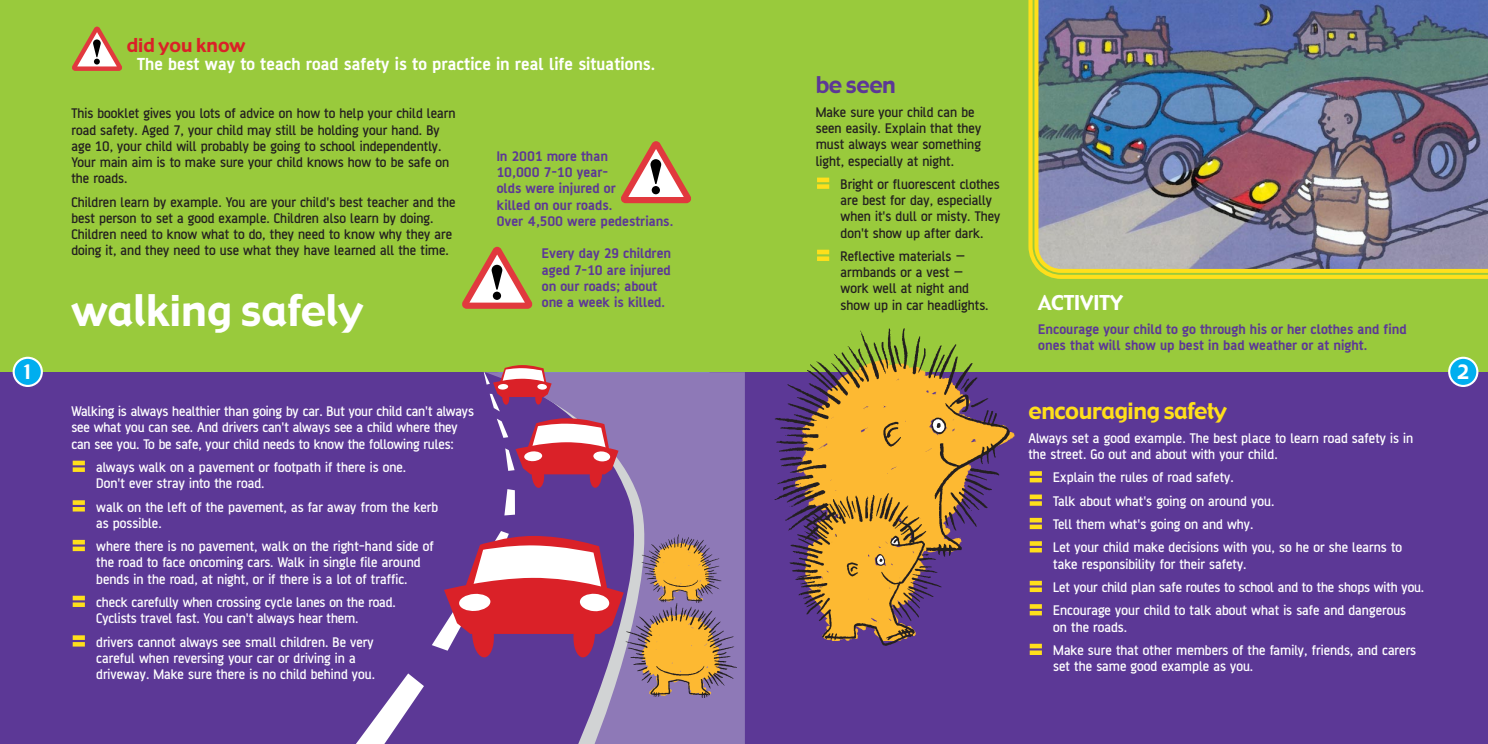
<style>
.page{position:relative;width:1488px;height:744px;background:#fff}
.page>*{position:absolute;margin:0;border:0;box-sizing:border-box;transform-origin:0 0}
.t1{font:42.5px "Gadget";color:#fff}
.t2{font:22.5px "Gadget";letter-spacing:-.02em;color:#ffdf1b}
.t3{font:22.5px "Gadget";letter-spacing:-.02em;color:#5c3896}
.t4{font:20px "Gadget";letter-spacing:-.02em;color:#fff}
.t5{font:19.38px "Gadget";color:#fff}
.t6{font:700 18.75px "AF Battersea";color:#fff}
.t7{font:18.75px "Gadget";color:#da2128}
.t8{font:500 15px/16.2px "AF Battersea";color:#fff}
.t9{font:500 15px/16.2px "AF Battersea";color:#231f20}
.t10{font:700 15px/16.2px "AF Battersea";color:#5c3896}
</style>
<div class="page">
<div style="left:0;top:0;width:1488px;height:372px;background:#99ca3c"></div>
<div style="left:0;top:372px;width:1488px;height:372px;background:#5c3896"></div>
<svg style="left:13px;top:357px;width:30px;height:30px"></svg>
<svg style="left:1448px;top:357px;width:30px;height:30px"></svg>
<hr style="left:817px;top:250px;width:12px;height:4px;background:#ffdf1b">
<div style="left:817px;top:256px;width:12px;height:5px;background:#ffdf1b"></div>
<hr style="left:817px;top:178px;width:12px;height:4px;background:#ffdf1b">
<div style="left:817px;top:184px;width:12px;height:5px;background:#ffdf1b"></div>
<svg style="left:1029px;top:644px;width:13px;height:4px"></svg>
<div style="left:1029px;top:650px;width:13px;height:5px;background:#ffdf1b"></div>
<div style="left:1029px;top:604px;width:13px;height:5px;background:#ffdf1b"></div>
<svg style="left:1029px;top:611px;width:13px;height:4px"></svg>
<svg style="left:1029px;top:581px;width:13px;height:4px"></svg>
<div style="left:1029px;top:587px;width:13px;height:5px;background:#ffdf1b"></div>
<div style="left:1029px;top:541px;width:13px;height:5px;background:#ffdf1b"></div>
<svg style="left:1029px;top:548px;width:13px;height:4px"></svg>
<svg style="left:1029px;top:518px;width:13px;height:4px"></svg>
<div style="left:1029px;top:524px;width:13px;height:5px;background:#ffdf1b"></div>
<div style="left:1029px;top:494px;width:13px;height:5px;background:#ffdf1b"></div>
<div style="left:1029px;top:501px;width:13px;height:5px;background:#ffdf1b"></div>
<div style="left:1029px;top:471px;width:13px;height:5px;background:#ffdf1b"></div>
<svg style="left:1029px;top:478px;width:13px;height:4px"></svg>
<div style="left:73px;top:635px;width:12px;height:5px;background:#ffdf1b"></div>
<svg style="left:73px;top:642px;width:12px;height:4px"></svg>
<hr style="left:73px;top:596px;width:12px;height:4px;background:#ffdf1b">
<div style="left:73px;top:602px;width:12px;height:5px;background:#ffdf1b"></div>
<hr style="left:73px;top:540px;width:12px;height:4px;background:#ffdf1b">
<div style="left:73px;top:546px;width:12px;height:5px;background:#ffdf1b"></div>
<div style="left:73px;top:500px;width:12px;height:5px;background:#ffdf1b"></div>
<hr style="left:73px;top:507px;width:12px;height:4px;background:#ffdf1b">
<hr style="left:73px;top:461px;width:12px;height:4px;background:#ffdf1b">
<div style="left:73px;top:467px;width:12px;height:5px;background:#ffdf1b"></div>
<svg style="left:356px;top:673px;width:68px;height:71px"></svg>
<svg style="left:504px;top:372px;width:241px;height:372px;fill:#8e79b7"></svg>
<svg style="left:432px;top:531px;width:192px;height:127px"></svg>
<svg style="left:484px;top:365px;width:225px;height:150px"></svg>
<img style="left:641px;top:527px;width:84px;height:65px">
<img style="left:642px;top:528px;width:84px;height:64px">
<img style="left:626px;top:593px;width:116px;height:104px">
<svg style="left:1026px;top:0;width:462px;height:281px;background:#d5d628"></svg>
<img style="left:1032px;top:0;width:456px;height:275px">
<img style="left:761px;top:320px;width:267px;height:236px">
<svg style="left:932px;top:418px;width:13px;height:16px"></svg>
<img style="left:783px;top:485px;width:163px;height:161px">
<svg style="left:72px;top:27px;width:50px;height:44px"></svg>
<svg style="left:621px;top:141px;width:70px;height:62px"></svg>
<svg style="left:462px;top:247px;width:70px;height:62px"></svg>
<p class="t7" style="left:127px;top:38px;width:120px">did you know</p>
<p class="t6" style="left:137px;top:53px;width:520px">The best way to teach road safety is to practice in real life situations.</p>
<p class="t9" style="left:71px;top:105px;width:385px">This booklet gives you lots of advice on how to help your child learn road safety. Aged 7, your child may still be holding your hand. By age 10, your child will probably be going to school independently.<br>Your main aim is to make sure your child knows how to be safe on the roads.</p>
<p class="t9" style="left:71px;top:193px;width:385px">Children learn by example. You are your child's best teacher and the best person to set a good example. Children also learn by doing.<br>Children need to know what to do, they need to know why they are doing it, and they need to use what they have learned all the time.</p>
<h1 class="t1" style="left:71px;top:296px;width:293px">walking safely</h1>
<p class="t10" style="left:497px;top:148px;width:178px">In 2001 more than<br>10,000 7-10 year-<br>olds were injured or<br>killed on our roads.<br>Over 4,500 were pedestrians.</p>
<p class="t10" style="left:542px;top:245px;width:131px">Every day 29 children aged 7-10 are injured on our roads; about one a week is killed.</p>
<h2 class="t3" style="left:816px;top:77px;width:82px">be seen</h2>
<p class="t9" style="left:816px;top:103px;width:167px">Make sure your child can be seen easily. Explain that they must always wear something light, especially at night.</p>
<p class="t9" style="left:840px;top:175px;width:161px">Bright or fluorescent clothes are best for day, especially when it's dull or misty. They don't show up after dark.</p>
<p class="t9" style="left:840px;top:248px;width:150px">Reflective materials — armbands or a vest — work well at night and show up in car headlights.</p>
<h3 class="t4" style="left:1038px;top:296px;width:86px">ACTIVITY</h3>
<p class="t10" style="left:1038px;top:320px;width:370px">Encourage your child to go through his or her clothes and find ones that will show up best in bad weather or at night.</p>
<p class="t5" style="left:21px;top:366px;width:14px">1</p>
<p class="t5" style="left:1457px;top:366px;width:14px">2</p>
<p class="t8" style="left:71px;top:403px;width:404px">Walking is always healthier than going by car. But your child can't always see what you can see. And drivers can't always see a child where they can see you. To be safe, your child needs to know the following rules:</p>
<p class="t8" style="left:96px;top:458px;width:311px">always walk on a pavement or footpath if there is one.<br>Don't ever stray into the road.</p>
<p class="t8" style="left:96px;top:498px;width:343px">walk on the left of the pavement, as far away from the kerb as possible.</p>
<p class="t8" style="left:96px;top:538px;width:339px">where there is no pavement, walk on the right-hand side of the road to face oncoming cars. Walk in single file around bends in the road, at night, or if there is a lot of traffic.</p>
<p class="t8" style="left:96px;top:593px;width:301px">check carefully when crossing cycle lanes on the road.<br>Cyclists travel fast. You can't always hear them.</p>
<p class="t8" style="left:96px;top:633px;width:280px">drivers cannot always see small children. Be very careful when reversing your car or driving in a driveway. Make sure there is no child behind you.</p>
<h2 class="t2" style="left:1028px;top:403px;width:200px">encouraging safety</h2>
<p class="t8" style="left:1028px;top:429px;width:386px">Always set a good example. The best place to learn road safety is in the street. Go out and about with your child.</p>
<p class="t8" style="left:1053px;top:465px;width:350px;line-height:23.4px">Explain the rules of road safety.<br>Talk about what's going on around you.<br>Tell them what's going on and why.<br>Let your child make decisions with you, so he or she learns to</p>
<p class="t8" style="left:1053px;top:552px;width:372px;line-height:23.4px">take responsibility for their safety.<br>Let your child plan safe routes to school and to the shops with you.<br>Encourage your child to talk about what is safe and dangerous</p>
<p class="t8" style="left:1053px;top:615px;width:364px;line-height:23.4px">on the roads.<br>Make sure that other members of the family, friends, and carers</p>
<p class="t8" style="left:1053px;top:658px;width:201px">set the same good example as you.</p>
</div>
